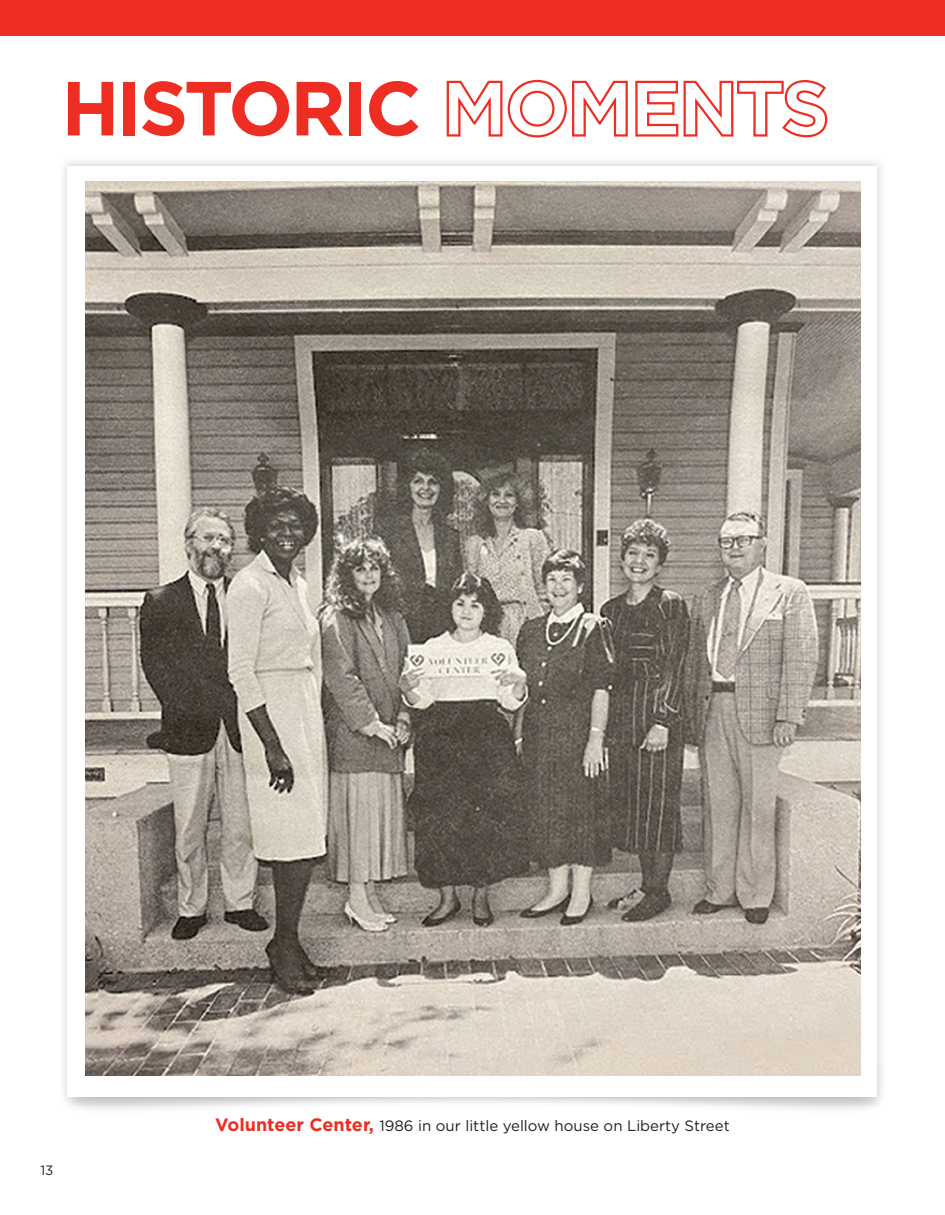
<style>
.page{position:relative;width:945px;height:1215px;background:#fff}
.page>*{position:absolute;margin:0;border:0;box-sizing:border-box;transform-origin:0 0}
.t1{font:700 76.5px "Gotham";letter-spacing:-.04em;color:#ee2e22}
.t2{font:15px "Gotham";color:#231f20}
.t3{font:13.5px "Gotham";color:#231f20}
.s1{font-weight:700;font-size:18px;color:#ee2e22}
</style>
<div class="page">
<div style="left:0;top:0;width:945px;height:35px;background:#ee2e22"></div>
<div style="left:68px;top:166px;width:810px;height:931px;background:#fff"></div>
<img style="left:86px;top:182px;width:774px;height:894px">
<p class="t1" style="left:62px;top:58px;width:770px">HISTORIC MOMENTS</p>
<p class="t3" style="left:40px;top:1161px;width:15px">13</p>
<p class="t2" style="left:215px;top:1116px;width:516px"><span class="s1">Volunteer Center,</span> 1986 in our little yellow house on Liberty Street</p>
</div>
